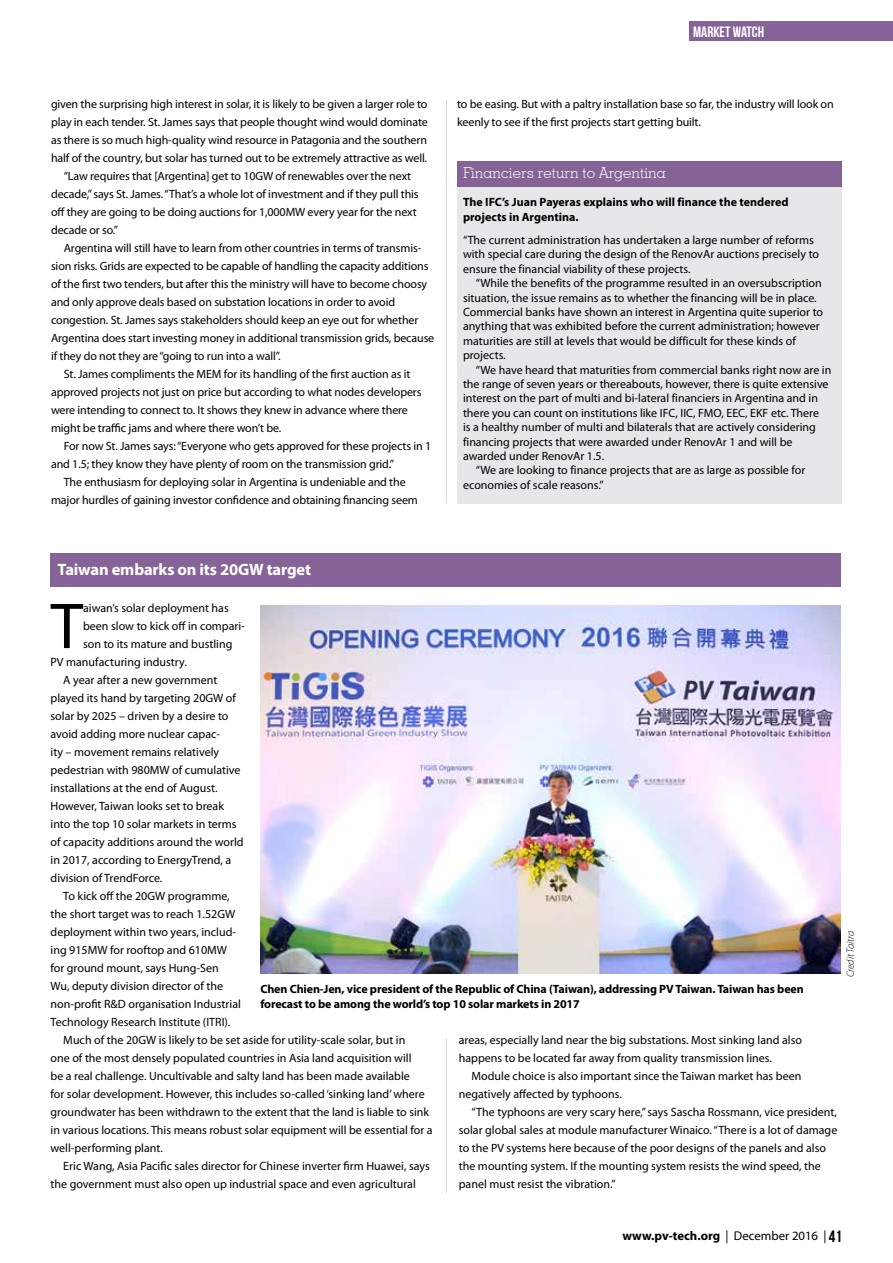
<style>
.page{position:relative;width:893px;height:1263px;background:#fff}
.page>*{position:absolute;margin:0;border:0;box-sizing:border-box;transform-origin:0 0}
.t1{font:65.4px "Myriad Pro";color:#000}
.t2{font:700 16.5px "Myriad Pro";letter-spacing:-.01em;color:#fff}
.t3{font:300 15px "Geometric Slab 703 BT";color:#fff}
.t4{font:15px "Bebas Neue";color:#fff}
.t5{font:700 12.75px "Myriad Pro";color:#000}
.t6{font:12px/18px "Myriad Pro";color:#000}
.t7{font:700 12px/14.4px "Myriad Pro";letter-spacing:-.01em;color:#000}
.t8{font:italic 300 10.5px "Myriad Pro";letter-spacing:-.015em;color:#000}
.s1{font-weight:400}
.s2{font-family:"Bebas Neue";font-weight:400;font-size:16.5px}
</style>
<div class="page">
<div style="left:689px;top:21px;width:204px;height:20px;background:#856397"></div>
<div style="left:51px;top:554px;width:790px;height:33px;background:#856397"></div>
<hr style="left:446px;top:1038px;width:1px;height:155px;background:#d1d3d4">
<img style="left:260px;top:605px;width:581px;height:368px">
<div style="left:457px;top:180px;width:385px;height:323px;background:#e6e7e8"></div>
<div style="left:457px;top:161px;width:385px;height:26px;background:#856397"></div>
<hr style="left:446px;top:100px;width:1px;height:403px;background:#d1d3d4">
<p class="t4" style="left:693px;top:23px;width:72px">MARKET WATCH</p>
<p class="t6" style="left:51px;top:95px;width:378px">given the surprising high interest in solar, it is likely to be given a larger role to</p>
<p class="t6" style="left:51px;top:113px;width:378px">play in each tender. St. James says that people thought wind would dominate</p>
<p class="t6" style="left:51px;top:131px;width:377px">as there is so much high-quality wind resource in Patagonia and the southern</p>
<p class="t6" style="left:51px;top:149px;width:378px">half of the country, but solar has turned out to be extremely attractive as well.</p>
<p class="t6" style="left:64px;top:167px;width:349px">“Law requires that [Argentina] get to 10GW of renewables over the next</p>
<p class="t6" style="left:51px;top:185px;width:369px">decade,” says St. James. “That’s a whole lot of investment and if they pull this</p>
<p class="t6" style="left:51px;top:203px;width:367px">off they are going to be doing auctions for 1,000MW every year for the next</p>
<p class="t6" style="left:51px;top:221px;width:69px">decade or so.”</p>
<p class="t6" style="left:64px;top:239px;width:359px">Argentina will still have to learn from other countries in terms of transmis-</p>
<p class="t6" style="left:51px;top:257px;width:379px">sion risks. Grids are expected to be capable of handling the capacity additions</p>
<p class="t6" style="left:51px;top:275px;width:378px">of the first two tenders, but after this the ministry will have to become choosy</p>
<p class="t6" style="left:51px;top:293px;width:346px">and only approve deals based on substation locations in order to avoid</p>
<p class="t6" style="left:51px;top:311px;width:369px">congestion. St. James says stakeholders should keep an eye out for whether</p>
<p class="t6" style="left:51px;top:329px;width:385px">Argentina does start investing money in additional transmission grids, because</p>
<p class="t6" style="left:51px;top:347px;width:231px">if they do not they are “going to run into a wall”.</p>
<p class="t6" style="left:64px;top:365px;width:348px">St. James compliments the MEM for its handling of the first auction as it</p>
<p class="t6" style="left:51px;top:383px;width:372px">approved projects not just on price but according to what nodes developers</p>
<p class="t6" style="left:51px;top:401px;width:358px">were intending to connect to. It shows they knew in advance where there</p>
<p class="t6" style="left:51px;top:419px;width:232px">might be traffic jams and where there won’t be.</p>
<p class="t6" style="left:64px;top:437px;width:369px">For now St. James says: “Everyone who gets approved for these projects in 1</p>
<p class="t6" style="left:51px;top:455px;width:345px">and 1.5; they know they have plenty of room on the transmission grid.”</p>
<p class="t6" style="left:64px;top:473px;width:343px">The enthusiasm for deploying solar in Argentina is undeniable and the</p>
<p class="t6" style="left:51px;top:491px;width:368px">major hurdles of gaining investor confidence and obtaining financing seem</p>
<p class="t6" style="left:457px;top:95px;width:378px">to be easing. But with a paltry installation base so far, the industry will look on keenly to see if the first projects start getting built.</p>
<p class="t3" style="left:463px;top:164px;width:204px">Financiers return to Argentina</p>
<p class="t7" style="left:463px;top:195px;width:327px">The IFC’s Juan Payeras explains who will finance the tendered projects in Argentina.</p>
<p class="t6" style="left:463px;top:233px;width:358px;line-height:14.4px">“The current administration has undertaken a large number of reforms with special care during the design of the RenovAr auctions precisely to ensure the financial viability of these projects.</p>
<p class="t6" style="left:463px;top:276px;width:362px;line-height:14.4px;text-indent:13px">“While the benefits of the programme resulted in an oversubscription situation, the issue remains as to whether the financing will be in place.<br>Commercial banks have shown an interest in Argentina quite superior to anything that was exhibited before the current administration; however maturities are still at levels that would be difficult for these kinds of projects.</p>
<p class="t6" style="left:476px;top:360px;width:357px">“We have heard that maturities from commercial banks right now are in</p>
<p class="t6" style="left:463px;top:375px;width:367px">the range of seven years or thereabouts, however, there is quite extensive</p>
<p class="t6" style="left:463px;top:389px;width:357px">interest on the part of multi and bi-lateral financiers in Argentina and in</p>
<p class="t6" style="left:463px;top:404px;width:358px">there you can count on institutions like IFC, IIC, FMO, EEC, EKF etc. There</p>
<p class="t6" style="left:463px;top:418px;width:354px">is a healthy number of multi and bilaterals that are actively considering</p>
<p class="t6" style="left:463px;top:432px;width:331px">financing projects that were awarded under RenovAr 1 and will be</p>
<p class="t6" style="left:463px;top:447px;width:143px">awarded under RenovAr 1.5.</p>
<p class="t6" style="left:476px;top:461px;width:331px">“We are looking to finance projects that are as large as possible for</p>
<p class="t6" style="left:463px;top:476px;width:142px">economies of scale reasons.”</p>
<h2 class="t2" style="left:58px;top:558px;width:255px">Taiwan embarks on its 20GW target</h2>
<h1 class="t1" style="left:51px;top:586px;width:34px">T</h1>
<p class="t6" style="left:83px;top:599px;width:147px">aiwan’s solar deployment has</p>
<p class="t6" style="left:83px;top:617px;width:163px">been slow to kick off in compari-</p>
<p class="t6" style="left:83px;top:635px;width:151px">son to its mature and bustling</p>
<p class="t6" style="left:51px;top:653px;width:138px">PV manufacturing industry.</p>
<p class="t6" style="left:63px;top:671px;width:155px">A year after a new government</p>
<p class="t6" style="left:51px;top:689px;width:187px">played its hand by targeting 20GW of</p>
<p class="t6" style="left:51px;top:707px;width:179px">solar by 2025 – driven by a desire to</p>
<p class="t6" style="left:51px;top:725px;width:171px">avoid adding more nuclear capac-</p>
<p class="t6" style="left:51px;top:743px;width:170px">ity – movement remains relatively</p>
<p class="t6" style="left:51px;top:761px;width:191px">pedestrian with 980MW of cumulative</p>
<p class="t6" style="left:51px;top:779px;width:169px">installations at the end of August.</p>
<p class="t6" style="left:51px;top:797px;width:175px">However, Taiwan looks set to break</p>
<p class="t6" style="left:51px;top:815px;width:188px">into the top 10 solar markets in terms</p>
<p class="t6" style="left:51px;top:833px;width:195px">of capacity additions around the world</p>
<p class="t6" style="left:51px;top:851px;width:182px">in 2017, according to EnergyTrend, a</p>
<p class="t6" style="left:51px;top:869px;width:113px">division of TrendForce.</p>
<p class="t6" style="left:63px;top:887px;width:168px">To kick off the 20GW programme,</p>
<p class="t6" style="left:51px;top:905px;width:186px">the short target was to reach 1.52GW</p>
<p class="t6" style="left:51px;top:923px;width:187px">deployment within two years, includ-</p>
<p class="t6" style="left:51px;top:941px;width:178px">ing 915MW for rooftop and 610MW</p>
<p class="t6" style="left:51px;top:959px;width:170px">for ground mount, says Hung-Sen</p>
<p class="t6" style="left:51px;top:977px;width:174px">Wu, deputy division director of the</p>
<p class="t6" style="left:51px;top:995px;width:192px">non-profit R&amp;D organisation Industrial</p>
<p class="t6" style="left:51px;top:1013px;width:181px">Technology Research Institute (ITRI).</p>
<p class="t6" style="left:63px;top:1031px;width:344px">Much of the 20GW is likely to be set aside for utility-scale solar, but in</p>
<p class="t6" style="left:51px;top:1049px;width:363px">one of the most densely populated countries in Asia land acquisition will</p>
<p class="t6" style="left:51px;top:1067px;width:361px">be a real challenge. Uncultivable and salty land has been made available</p>
<p class="t6" style="left:51px;top:1085px;width:376px">for solar development. However, this includes so-called ‘sinking land’ where</p>
<p class="t6" style="left:51px;top:1103px;width:380px">groundwater has been withdrawn to the extent that the land is liable to sink</p>
<p class="t6" style="left:51px;top:1121px;width:384px">in various locations. This means robust solar equipment will be essential for a</p>
<p class="t6" style="left:51px;top:1139px;width:114px">well-performing plant.</p>
<p class="t6" style="left:63px;top:1157px;width:368px">Eric Wang, Asia Pacific sales director for Chinese inverter firm Huawei, says</p>
<p class="t6" style="left:51px;top:1175px;width:367px">the government must also open up industrial space and even agricultural</p>
<p class="t7" style="left:260px;top:982px;width:545px">Chen Chien-Jen, vice president of the Republic of China (Taiwan), addressing PV Taiwan. Taiwan has been forecast to be among the world’s top 10 solar markets in 2017</p>
<p class="t6" style="left:459px;top:1031px;width:345px">areas, especially land near the big substations. Most sinking land also happens to be located far away from quality transmission lines.</p>
<p class="t6" style="left:459px;top:1067px;width:344px;text-indent:13px">Module choice is also important since the Taiwan market has been negatively affected by typhoons.</p>
<p class="t6" style="left:459px;top:1103px;width:380px;text-indent:13px">“The typhoons are very scary here,” says Sascha Rossmann, vice president, solar global sales at module manufacturer Winaico. “There is a lot of damage to the PV systems here because of the poor designs of the panels and also the mounting system. If the mounting system resists the wind speed, the panel must resist the vibration.”</p>
<p class="t8" style="left:845px;top:977px;width:48px;rotate:-90deg">Credit Taitra</p>
<p class="t5" style="left:622px;top:1227px;width:221px">www.pv-tech.org <span class="s1">| December 2016 |</span> <span class="s2">41</span></p>
</div>
